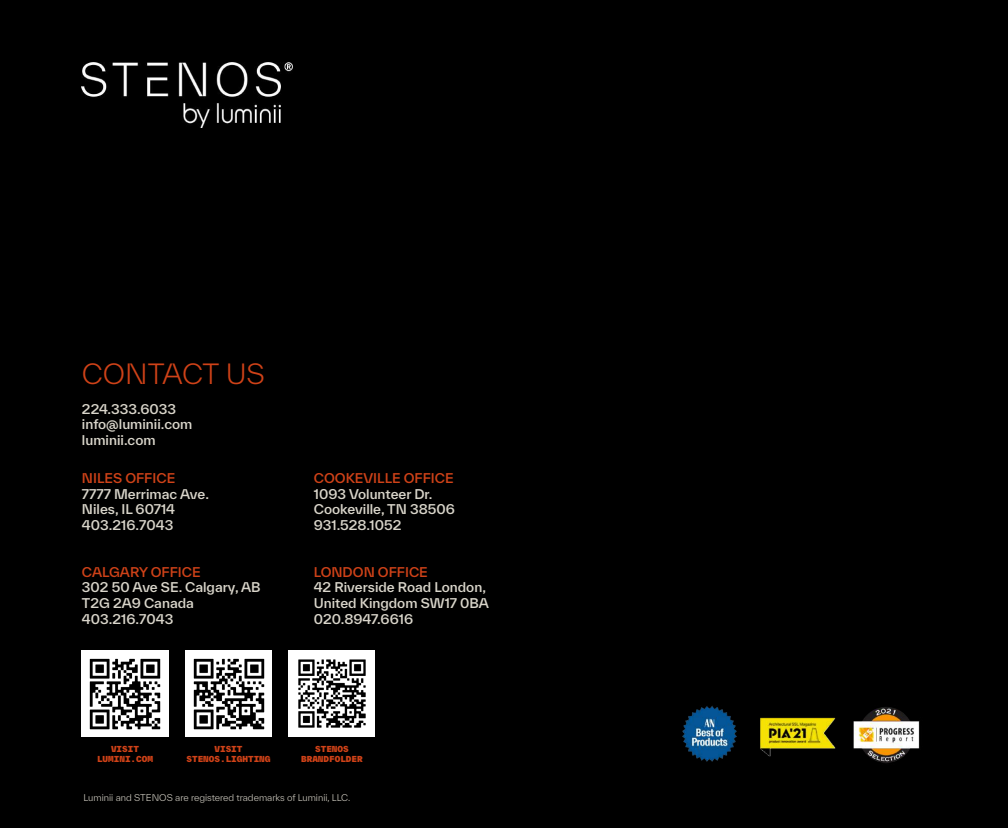
<style>
.page{position:relative;width:1008px;height:828px;background:#000}
.page>*{position:absolute;margin:0;border:0;box-sizing:border-box;transform-origin:0 0}
.t1{font:300 27px "TWK Everett";color:#cf4218}
.t2{font:500 13px/15.6px "TWK Everett";color:#d9d5ca}
.t3{font:500 13px "TWK Everett";color:#cf4218}
.t4{font:300 9px "TWK Everett";color:#d9d5ca}
.t5{font:900 8px/9.6px "TWK Everett Mono";color:#cf4218;text-align:center}
</style>
<div class="page">
<img style="left:185px;top:650px;width:87px;height:86px">
<div style="left:289px;top:650px;width:86px;height:86px;background:#fff"></div>
<img style="left:298px;top:659px;width:68px;height:69px">
<img style="left:82px;top:650px;width:86px;height:86px">
<img style="left:682px;top:706px;width:238px;height:57px">
<img style="left:81px;top:63px;width:212px;height:65px">
<h1 class="t1" style="left:82px;top:355px;width:185px">CONTACT US</h1>
<p class="t2" style="left:82px;top:401px;width:112px">224.333.6033 info@luminii.com luminii.com</p>
<p class="t3" style="left:82px;top:469px;width:95px">NILES OFFICE</p>
<p class="t2" style="left:82px;top:486px;width:129px">7777 Merrimac Ave.<br>Niles, IL 60714<br>403.216.7043</p>
<p class="t3" style="left:82px;top:563px;width:120px">CALGARY OFFICE</p>
<p class="t2" style="left:82px;top:580px;width:180px">302 50 Ave SE. Calgary, AB<br>T2G 2A9 Canada<br>403.216.7043</p>
<p class="t3" style="left:314px;top:469px;width:141px">COOKEVILLE OFFICE</p>
<p class="t2" style="left:314px;top:486px;width:143px">1093 Volunteer Dr.<br>Cookeville, TN 38506<br>931.528.1052</p>
<p class="t3" style="left:314px;top:563px;width:116px">LONDON OFFICE</p>
<p class="t2" style="left:314px;top:580px;width:177px">42 Riverside Road London,<br>United Kingdom SW17 0BA<br>020.8947.6616</p>
<p class="t5" style="left:97px;top:744px;width:58px">VISIT<br>LUMINI.COM</p>
<p class="t5" style="left:187px;top:744px;width:85px">VISIT<br>STENOS.LIGHTING</p>
<p class="t5" style="left:301px;top:744px;width:63px">STENOS<br>BRANDFOLDER</p>
<p class="t4" style="left:84px;top:792px;width:268px">Luminii and STENOS are registered trademarks of Luminii, LLC.</p>
</div>
